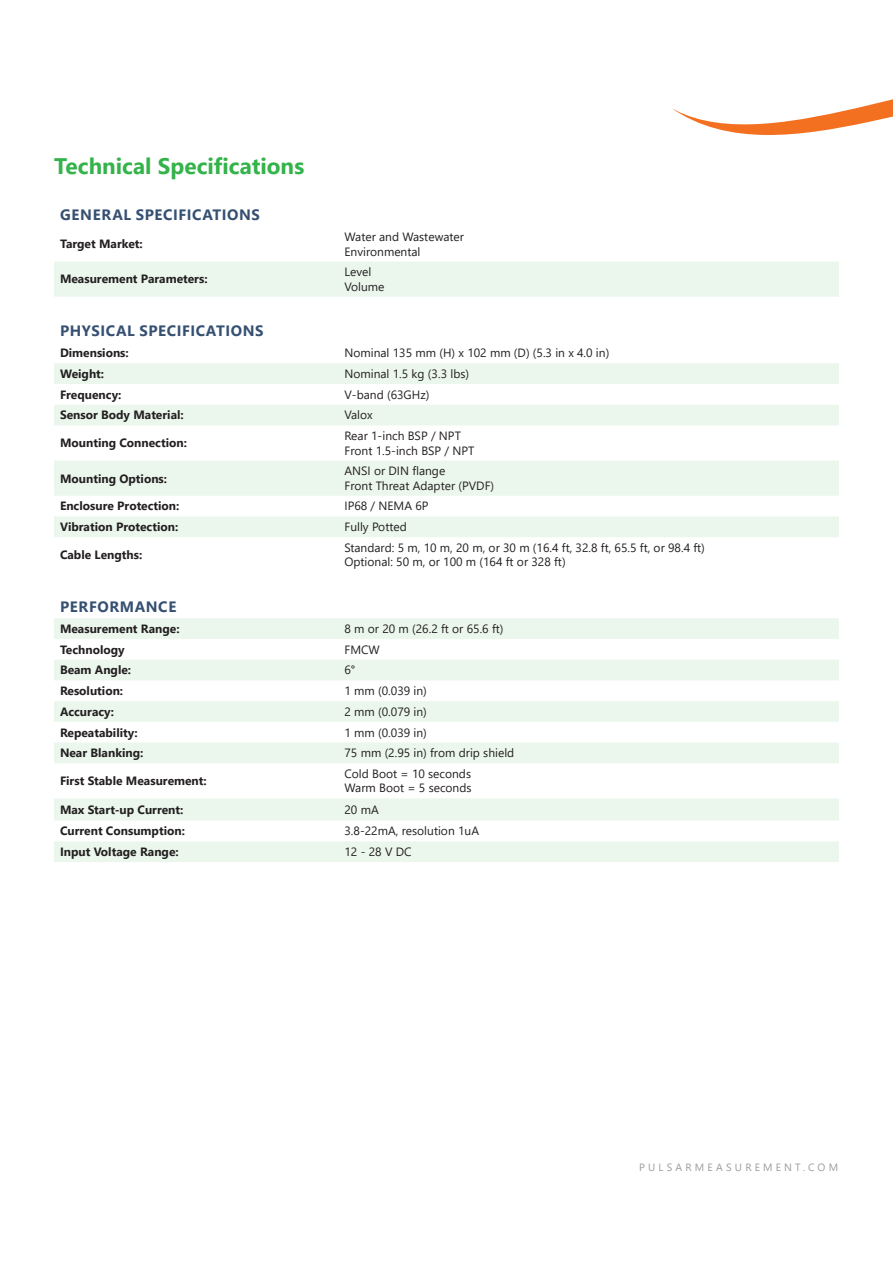
<style>
.page{position:relative;width:893px;height:1263px;background:#fff}
.page>*{position:absolute;margin:0;border:0;box-sizing:border-box;transform-origin:0 0}
.Tech_Header{font:700 22.5px "Segoe UI";color:#33b34a}
.Table_Header{font:700 15px "Segoe UI";letter-spacing:.04em;color:#365072}
.Table_Body{font:12px/14.4px "Segoe UI";color:#231f20}
.Table_Bold{font:700 12px "Segoe UI";color:#231f20}
.Table_Bold-2{font:12px/14.4px "Segoe UI";color:#231f20}
.t1{font:10.5px "Segoe UI";letter-spacing:.3em;color:#9c9ca0}
</style>
<div class="page">
<svg style="left:671px;top:99px;width:222px;height:36px"></svg>
<svg style="left:54px;top:262px;width:785px;height:600px"></svg>
<p class="Tech_Header" style="left:54px;top:145px;width:252px">Technical Specifications</p>
<p class="Table_Header" style="left:60px;top:201px;width:201px">GENERAL SPECIFICATIONS</p>
<p class="Table_Bold" style="left:60px;top:233px;width:84px">Target Market:</p>
<p class="Table_Bold-2" style="left:344px;top:229px;width:121px">Water and Wastewater<br>Environmental</p>
<p class="Table_Bold" style="left:60px;top:268px;width:149px">Measurement Parameters:</p>
<p class="Table_Body" style="left:344px;top:264px;width:42px">Level<br>Volume</p>
<p class="Table_Header" style="left:60px;top:317px;width:205px">PHYSICAL SPECIFICATIONS</p>
<p class="Table_Bold" style="left:60px;top:342px;width:70px">Dimensions:</p>
<p class="Table_Body" style="left:344px;top:345px;width:266px">Nominal 135 mm (H) x 102 mm (D) (5.3 in x 4.0 in)</p>
<p class="Table_Bold" style="left:60px;top:362px;width:46px">Weight:</p>
<p class="Table_Body" style="left:344px;top:365px;width:126px">Nominal 1.5 kg (3.3 lbs)</p>
<p class="Table_Bold" style="left:60px;top:383px;width:63px">Frequency:</p>
<p class="Table_Body" style="left:344px;top:386px;width:86px">V-band (63GHz)</p>
<p class="Table_Bold" style="left:60px;top:404px;width:125px">Sensor Body Material:</p>
<p class="Table_Body" style="left:344px;top:407px;width:30px">Valox</p>
<p class="Table_Bold" style="left:60px;top:432px;width:128px">Mounting Connection:</p>
<p class="Table_Body" style="left:344px;top:428px;width:132px">Rear 1-inch BSP / NPT<br>Front 1.5-inch BSP / NPT</p>
<p class="Table_Bold" style="left:60px;top:467px;width:109px">Mounting Options:</p>
<p class="Table_Body" style="left:344px;top:463px;width:151px">ANSI or DIN flange<br>Front Threat Adapter (PVDF)</p>
<p class="Table_Bold" style="left:60px;top:495px;width:121px">Enclosure Protection:</p>
<p class="Table_Body" style="left:344px;top:498px;width:86px">IP68 / NEMA 6P</p>
<p class="Table_Bold" style="left:60px;top:516px;width:120px">Vibration Protection:</p>
<p class="Table_Body" style="left:344px;top:519px;width:64px">Fully Potted</p>
<p class="Table_Bold" style="left:60px;top:543px;width:84px">Cable Lengths:</p>
<p class="Table_Body" style="left:344px;top:539px;width:362px">Standard: 5 m, 10 m, 20 m, or 30 m (16.4 ft, 32.8 ft, 65.5 ft, or 98.4 ft)<br>Optional: 50 m, or 100 m (164 ft or 328 ft)</p>
<p class="Table_Header" style="left:60px;top:593px;width:118px">PERFORMANCE</p>
<p class="Table_Bold" style="left:60px;top:617px;width:121px">Measurement Range:</p>
<p class="Table_Body" style="left:344px;top:620px;width:160px">8 m or 20 m (26.2 ft or 65.6 ft)</p>
<p class="Table_Bold" style="left:60px;top:638px;width:66px">Technology</p>
<p class="Table_Body" style="left:344px;top:641px;width:37px">FMCW</p>
<p class="Table_Bold" style="left:60px;top:659px;width:73px">Beam Angle:</p>
<p class="Table_Body" style="left:344px;top:662px;width:12px">6°</p>
<p class="Table_Bold" style="left:60px;top:679px;width:65px">Resolution:</p>
<p class="Table_Body" style="left:344px;top:683px;width:84px">1 mm (0.039 in)</p>
<p class="Table_Bold" style="left:60px;top:700px;width:55px">Accuracy:</p>
<p class="Table_Body" style="left:344px;top:703px;width:84px">2 mm (0.079 in)</p>
<p class="Table_Bold" style="left:60px;top:721px;width:79px">Repeatability:</p>
<p class="Table_Body" style="left:344px;top:724px;width:84px">1 mm (0.039 in)</p>
<p class="Table_Bold" style="left:60px;top:742px;width:85px">Near Blanking:</p>
<p class="Table_Body" style="left:344px;top:745px;width:171px">75 mm (2.95 in) from drip shield</p>
<p class="Table_Bold" style="left:60px;top:770px;width:148px">First Stable Measurement:</p>
<p class="Table_Body" style="left:344px;top:765px;width:129px">Cold Boot = 10 seconds<br>Warm Boot = 5 seconds</p>
<p class="Table_Bold" style="left:60px;top:798px;width:125px">Max Start-up Current:</p>
<p class="Table_Body" style="left:344px;top:801px;width:36px">20 mA</p>
<p class="Table_Bold" style="left:60px;top:820px;width:126px">Current Consumption:</p>
<p class="Table_Body" style="left:344px;top:823px;width:136px">3.8-22mA, resolution 1uA</p>
<p class="Table_Bold" style="left:60px;top:840px;width:120px">Input Voltage Range:</p>
<p class="Table_Body" style="left:344px;top:843px;width:69px">12 - 28 V DC</p>
<p class="t1" style="left:639px;top:1157px;width:200px">PULSARMEASUREMENT.COM</p>
</div>
